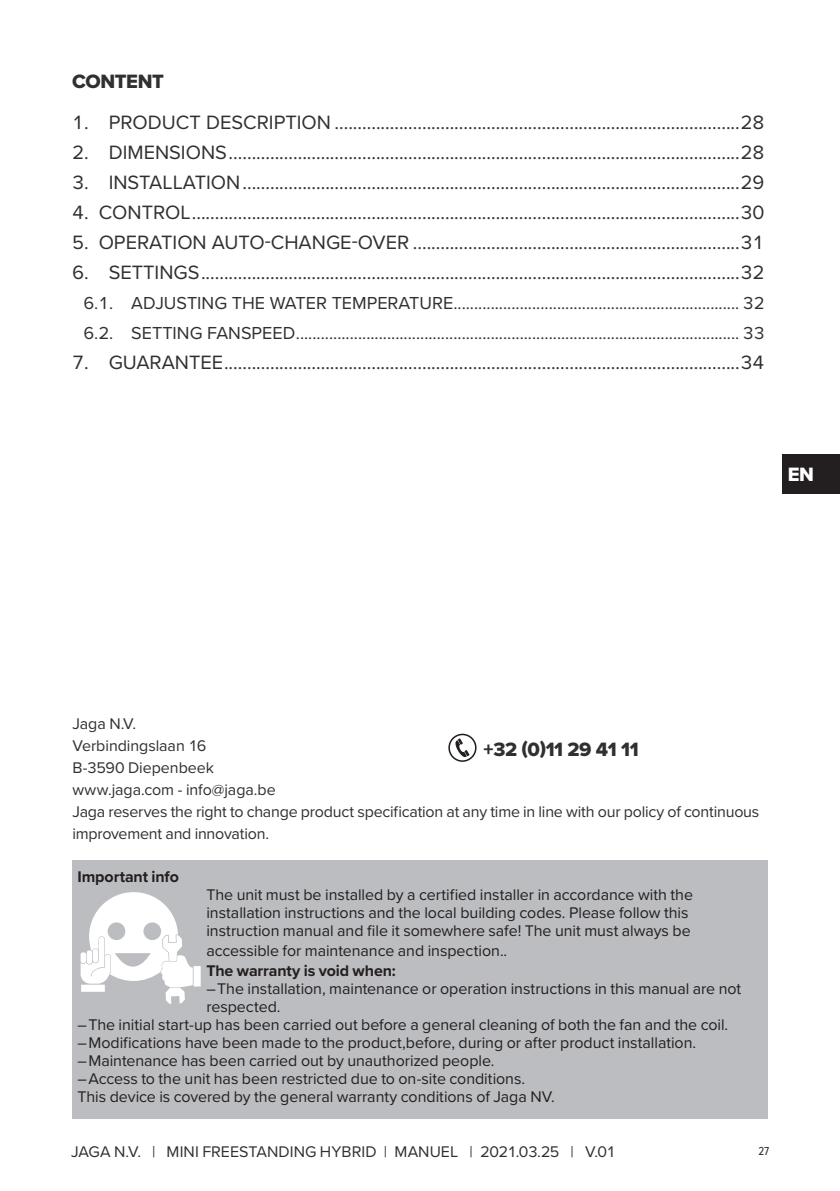
<style>
.page{position:relative;width:840px;height:1191px;background:#fff}
.page>*{position:absolute;margin:0;border:0;box-sizing:border-box;transform-origin:0 0}
.t1{font:20px "Proxima Nova";color:#312f30}
.t2{font:20px "Proxima Nova Extrabld";letter-spacing:-.02em;color:#312f30}
.t3{font:20px "Proxima Nova Extrabld";color:#fff}
.t4{font:18px/30px "Proxima Nova";color:#312f30}
.t5{font:16px/18px "Proxima Nova";letter-spacing:-.005em;color:#231f20}
.t6{font:16px/22px "Proxima Nova";letter-spacing:-.01em;color:#312f30}
.t7{font:700 16px "Proxima Nova";letter-spacing:-.01em;color:#231f20}
.t8{font:12px "Proxima Nova Cond";color:#231f20}
</style>
<div class="page">
<div style="left:781px;top:454px;width:58px;height:39px;background:#231f20"></div>
<svg style="left:448px;top:733px;width:28px;height:29px"></svg>
<div style="left:72px;top:861px;width:695px;height:258px;background:#bcbdc0"></div>
<svg style="left:81px;top:892px;width:119px;height:111px"></svg>
<p class="t2" style="left:72px;top:66px;width:93px">CONTENT</p>
<p class="t1" style="left:72px;top:108px;width:693px">1. PRODUCT DESCRIPTION ........................................................................................28</p>
<p class="t1" style="left:72px;top:138px;width:693px">2. DIMENSIONS...............................................................................................................28</p>
<p class="t1" style="left:72px;top:168px;width:693px">3. INSTALLATION............................................................................................................29</p>
<p class="t1" style="left:72px;top:198px;width:693px">4. CONTROL.......................................................................................................................30</p>
<p class="t1" style="left:72px;top:228px;width:693px">5. OPERATION AUTO-CHANGE-OVER .......................................................................31</p>
<p class="t1" style="left:72px;top:258px;width:693px">6. SETTINGS.....................................................................................................................32</p>
<p class="t4" style="left:83px;top:287px;width:682px">6.1. ADJUSTING THE WATER TEMPERATURE..................................................................... 32<br>6.2. SETTING FANSPEED........................................................................................................... 33</p>
<p class="t1" style="left:72px;top:348px;width:693px">7. GUARANTEE................................................................................................................34</p>
<p class="t3" style="left:787px;top:460px;width:28px">EN</p>
<p class="t6" style="left:72px;top:712px;width:688px">Jaga N.V.<br>Verbindingslaan 16<br>B-3590 Diepenbeek<br>www.jaga.com - info@jaga.be<br>Jaga reserves the right to change product specification at any time in line with our policy of continuous improvement and innovation.</p>
<p class="t2" style="left:483px;top:734px;width:156px">+32 (0)11 29 41 11</p>
<p class="t7" style="left:77px;top:865px;width:103px">Important info</p>
<p class="t5" style="left:206px;top:885px;width:488px">The unit must be installed by a certified installer in accordance with the installation instructions and the local building codes. Please follow this instruction manual and file it somewhere safe! The unit must always be</p>
<p class="t5" style="left:206px;top:941px;width:302px">accessible for maintenance and inspection..</p>
<p class="t7" style="left:206px;top:959px;width:191px">The warranty is void when:</p>
<p class="t5" style="left:206px;top:979px;width:536px">– The installation, maintenance or operation instructions in this manual are not respected.</p>
<p class="t5" style="left:77px;top:1015px;width:652px">– The initial start-up has been carried out before a general cleaning of both the fan and the coil.</p>
<p class="t5" style="left:77px;top:1033px;width:620px">– Modifications have been made to the product,before, during or after product installation.</p>
<p class="t5" style="left:77px;top:1051px;width:418px">– Maintenance has been carried out by unauthorized people.</p>
<p class="t5" style="left:77px;top:1069px;width:478px">– Access to the unit has been restricted due to on-site conditions.<br>This device is covered by the general warranty conditions of Jaga NV.</p>
<p class="t6" style="left:71px;top:1140px;width:546px">JAGA N.V. | MINI FREESTANDING HYBRID | MANUEL | 2021.03.25 | V.01</p>
<p class="t8" style="left:758px;top:1142px;width:12px">27</p>
</div>
